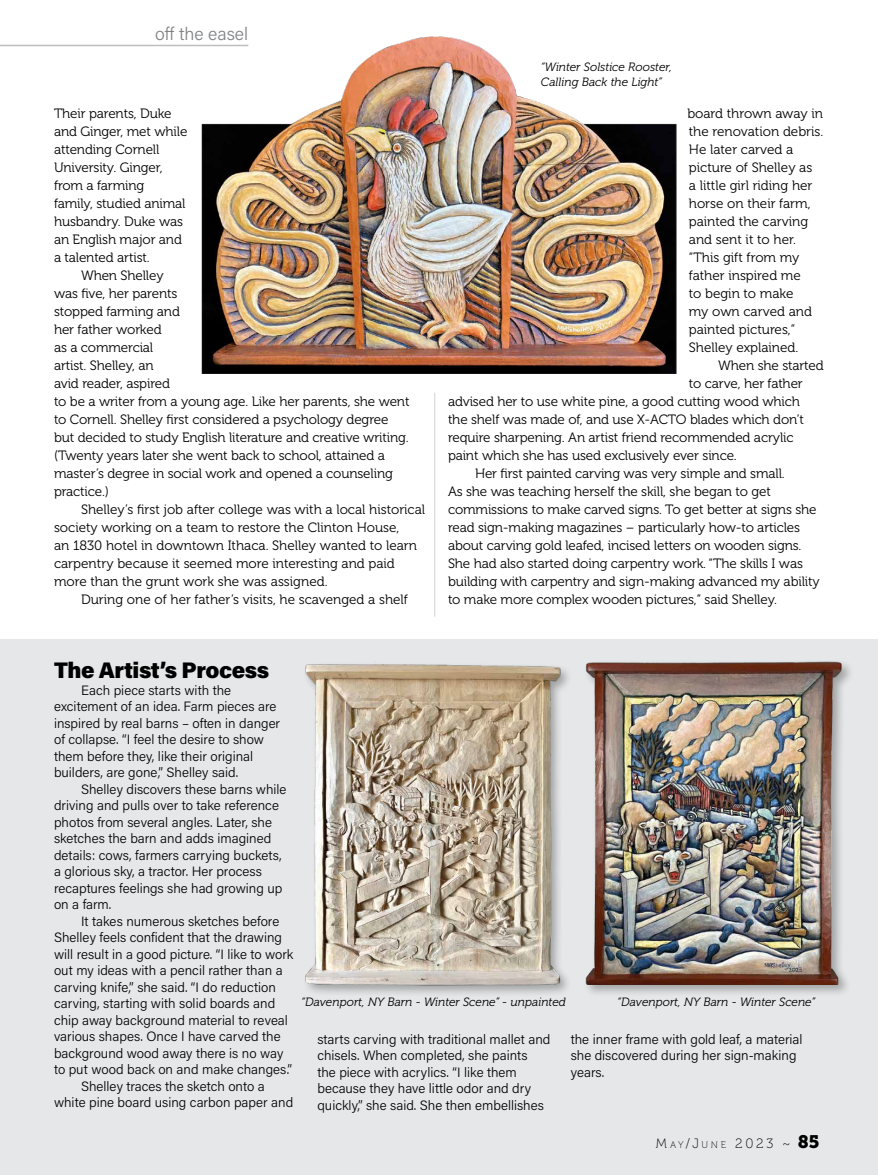
<style>
.page{position:relative;width:878px;height:1175px;background:#fff}
.page>*{position:absolute;margin:0;border:0;box-sizing:border-box;transform-origin:0 0}
.t1{font:900 22.5px "Acumin Pro";letter-spacing:-.02em;color:#000}
.t2{font:300 18px "Acumin Pro";color:#808285}
.t3{font:13.5px/18px "Museo 300";letter-spacing:-.01em;color:#000}
.t4{font:300 13.5px/16.5px "Acumin Pro";color:#000}
.t5{font:13.5px "Museo 100";color:#000}
.t6{font:italic 12px/15px "Museo 300";color:#000}
.s1{font-size:9.45px}
.s2{font-family:"Museo Slab 900";font-size:18px}
</style>
<div class="page">
<hr style="left:0;top:45px;width:248px;height:1px;background:#bcbec0">
<div style="left:0;top:639px;width:878px;height:535px;background:#e6e7e8"></div>
<div style="left:302px;top:661px;width:270px;height:337px;background:#000;opacity:.3"></div>
<img style="left:302px;top:661px;width:262px;height:324px">
<div style="left:582px;top:659px;width:272px;height:338px;background:#000;opacity:.3"></div>
<img style="left:582px;top:659px;width:262px;height:325px">
<img style="left:201px;top:36px;width:475px;height:337px">
<hr style="left:434px;top:393px;width:1px;height:223px;background:#d1d3d4">
<h2 class="t2" style="left:155px;top:22px;width:95px">off the easel</h2>
<p class="t3" style="left:54px;top:105px;width:119px">Their parents, Duke</p>
<p class="t3" style="left:54px;top:123px;width:135px">and Ginger, met while</p>
<p class="t3" style="left:54px;top:141px;width:107px">attending Cornell</p>
<p class="t3" style="left:54px;top:159px;width:110px">University. Ginger,</p>
<p class="t3" style="left:54px;top:177px;width:92px">from a farming</p>
<p class="t3" style="left:54px;top:195px;width:133px">family, studied animal</p>
<p class="t3" style="left:54px;top:213px;width:131px">husbandry. Duke was</p>
<p class="t3" style="left:54px;top:231px;width:129px">an English major and</p>
<p class="t3" style="left:54px;top:249px;width:97px">a talented artist.</p>
<p class="t3" style="left:81px;top:267px;width:84px">When Shelley</p>
<p class="t3" style="left:54px;top:285px;width:125px">was five, her parents</p>
<p class="t3" style="left:54px;top:303px;width:127px">stopped farming and</p>
<p class="t3" style="left:54px;top:321px;width:109px">her father worked</p>
<p class="t3" style="left:54px;top:339px;width:101px">as a commercial</p>
<p class="t3" style="left:54px;top:357px;width:101px">artist. Shelley, an</p>
<p class="t3" style="left:54px;top:375px;width:117px">avid reader, aspired</p>
<p class="t3" style="left:54px;top:393px;width:357px">to be a writer from a young age. Like her parents, she went</p>
<p class="t3" style="left:54px;top:411px;width:336px">to Cornell. Shelley first considered a psychology degree</p>
<p class="t3" style="left:54px;top:429px;width:356px">but decided to study English literature and creative writing.</p>
<p class="t3" style="left:54px;top:447px;width:332px">(Twenty years later she went back to school, attained a</p>
<p class="t3" style="left:54px;top:465px;width:340px">master’s degree in social work and opened a counseling</p>
<p class="t3" style="left:54px;top:483px;width:56px">practice.)</p>
<p class="t3" style="left:81px;top:501px;width:346px">Shelley’s first job after college was with a local historical</p>
<p class="t3" style="left:54px;top:519px;width:347px">society working on a team to restore the Clinton House,</p>
<p class="t3" style="left:54px;top:537px;width:364px">an 1830 hotel in downtown Ithaca. Shelley wanted to learn</p>
<p class="t3" style="left:54px;top:555px;width:342px">carpentry because it seemed more interesting and paid</p>
<p class="t3" style="left:54px;top:573px;width:275px">more than the grunt work she was assigned.</p>
<p class="t3" style="left:81px;top:591px;width:328px">During one of her father’s visits, he scavenged a shelf</p>
<p class="t6" style="left:541px;top:59px;width:133px">“Winter Solstice Rooster,<br>Calling Back the Light”</p>
<p class="t3" style="left:687px;top:105px;width:137px">board thrown away in the renovation debris.<br>He later carved a picture of Shelley as<br>a little girl riding her horse on their farm, painted the carving and sent it to her. “This gift from my father inspired me<br>to begin to make<br>my own carved and painted pictures,”<br>Shelley explained.</p>
<p class="t3" style="left:718px;top:357px;width:107px">When she started</p>
<p class="t3" style="left:688px;top:375px;width:115px">to carve, her father</p>
<p class="t3" style="left:448px;top:393px;width:353px">advised her to use white pine, a good cutting wood which</p>
<p class="t3" style="left:448px;top:411px;width:357px">the shelf was made of, and use X-ACTO blades which don’t</p>
<p class="t3" style="left:448px;top:429px;width:347px">require sharpening. An artist friend recommended acrylic</p>
<p class="t3" style="left:448px;top:447px;width:290px">paint which she has used exclusively ever since.</p>
<p class="t3" style="left:475px;top:465px;width:311px">Her first painted carving was very simple and small.</p>
<p class="t3" style="left:448px;top:483px;width:324px">As she was teaching herself the skill, she began to get</p>
<p class="t3" style="left:448px;top:501px;width:370px">commissions to make carved signs. To get better at signs she</p>
<p class="t3" style="left:448px;top:519px;width:353px">read sign-making magazines – particularly how-to articles</p>
<p class="t3" style="left:448px;top:537px;width:355px">about carving gold leafed, incised letters on wooden signs.</p>
<p class="t3" style="left:448px;top:555px;width:356px">She had also started doing carpentry work. “The skills I was</p>
<p class="t3" style="left:448px;top:573px;width:373px">building with carpentry and sign-making advanced my ability</p>
<p class="t3" style="left:448px;top:590px;width:331px">to make more complex wooden pictures,” said Shelley.</p>
<h1 class="t1" style="left:54px;top:654px;width:217px">The Artist’s Process</h1>
<p class="t4" style="left:54px;top:681px;width:228px;text-indent:27px">Each piece starts with the excitement of an idea. Farm pieces are inspired by real barns – often in danger of collapse. “I feel the desire to show them before they, like their original builders, are gone,” Shelley said.</p>
<p class="t4" style="left:54px;top:780px;width:234px;text-indent:27px">Shelley discovers these barns while driving and pulls over to take reference photos from several angles. Later, she sketches the barn and adds imagined details: cows, farmers carrying buckets, a glorious sky, a tractor. Her process recaptures feelings she had growing up on a farm.</p>
<p class="t4" style="left:81px;top:912px;width:200px">It takes numerous sketches before</p>
<p class="t4" style="left:54px;top:928px;width:229px">Shelley feels confident that the drawing</p>
<p class="t4" style="left:54px;top:945px;width:241px">will result in a good picture. “I like to work</p>
<p class="t4" style="left:54px;top:961px;width:230px">out my ideas with a pencil rather than a</p>
<p class="t4" style="left:54px;top:978px;width:223px">carving knife,” she said. “I do reduction</p>
<p class="t4" style="left:54px;top:994px;width:223px">carving, starting with solid boards and</p>
<p class="t4" style="left:54px;top:1011px;width:235px">chip away background material to reveal</p>
<p class="t4" style="left:54px;top:1027px;width:228px">various shapes. Once I have carved the</p>
<p class="t4" style="left:54px;top:1044px;width:231px">background wood away there is no way</p>
<p class="t4" style="left:54px;top:1060px;width:240px">to put wood back on and make changes.”</p>
<p class="t4" style="left:81px;top:1077px;width:185px">Shelley traces the sketch onto a</p>
<p class="t4" style="left:54px;top:1093px;width:241px">white pine board using carbon paper and</p>
<p class="t6" style="left:301px;top:994px;width:266px">“Davenport, NY Barn - Winter Scene” - unpainted</p>
<p class="t6" style="left:617px;top:994px;width:199px">“Davenport, NY Barn - Winter Scene”</p>
<p class="t4" style="left:317px;top:1030px;width:234px">starts carving with traditional mallet and chisels. When completed, she paints<br>the piece with acrylics. “I like them because they have little odor and dry quickly,” she said. She then embellishes</p>
<p class="t4" style="left:570px;top:1030px;width:233px">the inner frame with gold leaf, a material she discovered during her sign-making years.</p>
<p class="t5" style="left:655px;top:1135px;width:165px">M<span class="s1">AY</span>/J<span class="s1">UNE</span> 2023 ~ <span class="s2">85</span></p>
</div>
